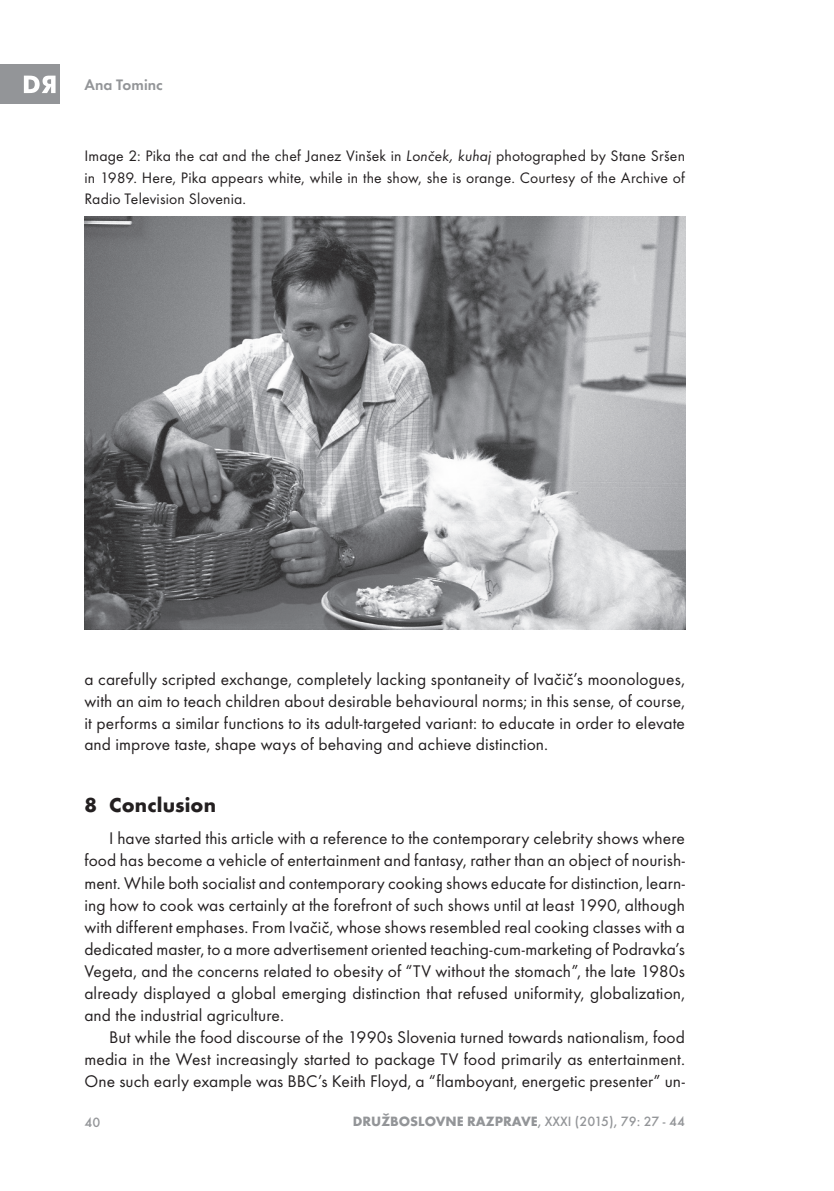
<style>
.page{position:relative;width:834px;height:1191px;background:#fff}
.page>*{position:absolute;margin:0;border:0;box-sizing:border-box;transform-origin:0 0}
.t1{font:700 21px "Futura TEE";letter-spacing:.005em;color:#231f20}
.t2{font:17.5px/22.1px "Futura TEE";letter-spacing:.005em;color:#231f20;text-align:justify}
.t3{font:15.75px/21.9px "Futura TEE";letter-spacing:.01em;color:#231f20;text-align:justify}
.t4{font:600 15.75px "Futura TEE";color:#939598}
.t5{font:700 14px "Futura TEE";color:#939598}
.t6{font:500 14px "Futura TEE";color:#939598}
.s1{font-family:"Futura TEE Book Obli"}
.s2{font-weight:500}
</style>
<div class="page">
<div style="left:0;top:64px;width:60px;height:40px;background:#939598"></div>
<svg style="left:24px;top:76px;width:32px;height:17px"></svg>
<img style="left:84px;top:216px;width:601px;height:413px">
<p class="t4" style="left:84px;top:76px;width:80px">Ana Tominc</p>
<p class="t3" style="left:84px;top:144px;width:602px">Image 2: Pika the cat and the chef Janez Vinšek in <span class="s1">Lonček, kuhaj</span> photographed by Stane Sršen in 1989. Here, Pika appears white, while in the show, she is orange. Courtesy of the Archive of Radio Television Slovenia.</p>
<p class="t2" style="left:84px;top:668px;width:602px">a carefully scripted exchange, completely lacking spontaneity of Ivačič’s moonologues, with an aim to teach children about desirable behavioural norms; in this sense, of course, it performs a similar functions to its adult-targeted variant: to educate in order to elevate and improve taste, shape ways of behaving and achieve distinction.</p>
<p class="t1" style="left:84px;top:792px;width:133px">8 Conclusion</p>
<p class="t2" style="left:84px;top:827px;width:602px;text-indent:25px">I have started this article with a reference to the contemporary celebrity shows where food has become a vehicle of entertainment and fantasy, rather than an object of nourish&shy;ment. While both socialist and contemporary cooking shows educate for distinction, learn&shy;ing how to cook was certainly at the forefront of such shows until at least 1990, although with different emphases. From Ivačič, whose shows resembled real cooking classes with a dedicated master, to a more advertisement oriented teaching-cum-marketing of Podravka’s Vegeta, and the concerns related to obesity of “TV without the stomach”, the late 1980s already displayed a global emerging distinction that refused uniformity, globalization, and the industrial agriculture.</p>
<p class="t2" style="left:84px;top:1026px;width:602px;text-indent:25px">But while the food discourse of the 1990s Slovenia turned towards nationalism, food media in the West increasingly started to package TV food primarily as entertainment.<br>One such early example was BBC’s Keith Floyd, a “flamboyant, energetic presenter” un-</p>
<p class="t6" style="left:84px;top:1113px;width:17px">40</p>
<p class="t5" style="left:353px;top:1113px;width:334px">DRUŽBOSLOVNE RAZPRAVE<span class="s2">, XXXI (2015), 79: 27 - 44</span></p>
</div>
